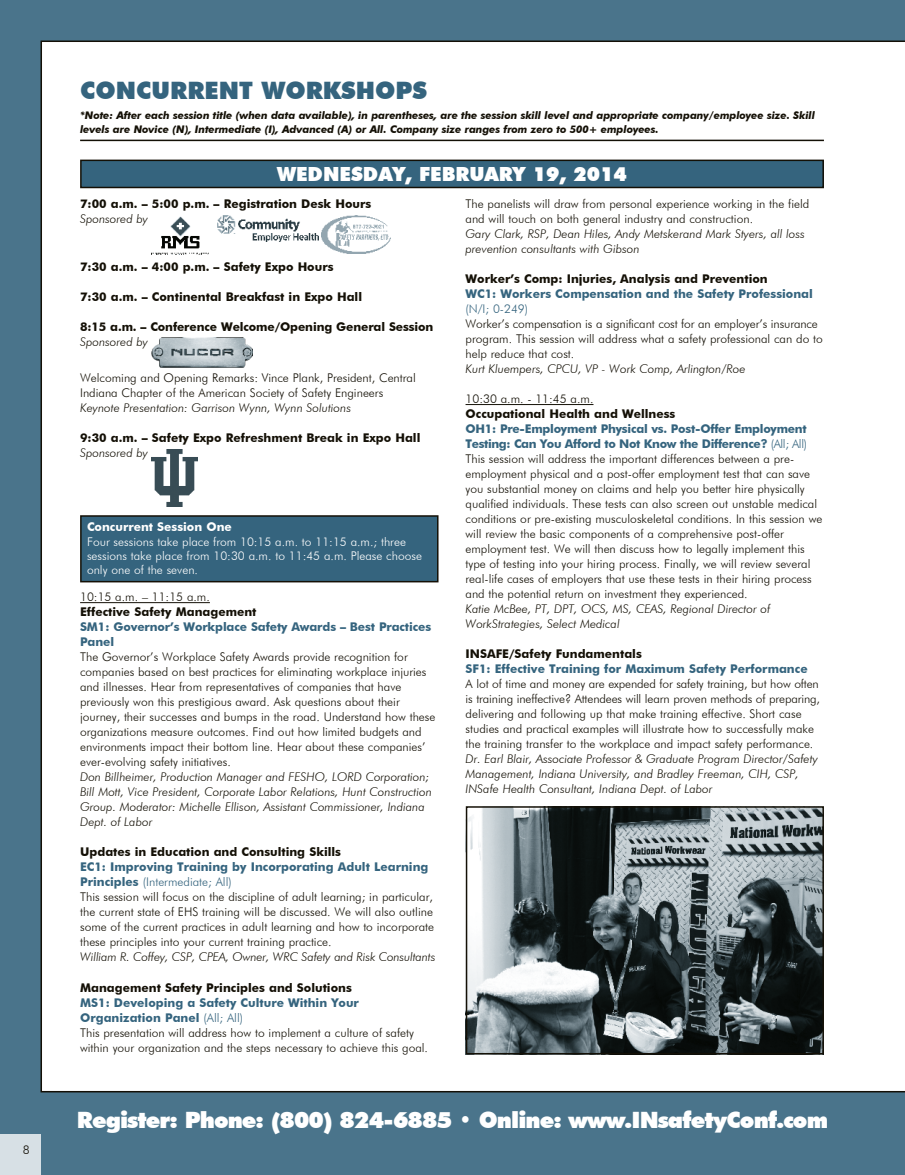
<style>
.page{position:relative;width:905px;height:1175px;background:#fff}
.page>*{position:absolute;margin:0;border:0;box-sizing:border-box;transform-origin:0 0}
.t1{font:900 24px "Futura BT";color:#35647e}
.t2{font:900 22.5px "Futura BT";letter-spacing:-.04em;color:#fff}
.t3{font:900 19.5px "Futura BT";color:#fff}
.t4{font:300 12px/15px "Futura BT";color:#141006}
.t5{font:italic 300 12px/15px "Futura BT";color:#141006}
.t6{font:700 12px "Futura BT";color:#141006}
.t7{font:700 12px/15px "Futura BT";color:#35647e}
.t8{font:300 12px/14.2px "Futura BT";color:#fff}
.t9{font:700 12px "Futura BT";color:#fff}
.t10{font:300 12px "Futura BT";color:#35647e}
.t11{font:italic 700 10.5px/14.1px "Futura BT";letter-spacing:-.01em;color:#141006}
.s1{font-weight:700;color:#35647e}
.s2{color:#35647e}
</style>
<div class="page">
<div style="left:0;top:0;width:904px;height:1174px;background:#4a748b"></div>
<div style="left:40px;top:40px;width:864px;height:1052px;background:#fff"></div>
<hr style="left:80px;top:602px;width:130px;height:1px;background:#141006">
<img style="left:217px;top:216px;width:101px;height:25px">
<img style="left:152px;top:216px;width:56px;height:38px">
<img style="left:322px;top:216px;width:68px;height:37px">
<img style="left:152px;top:337px;width:100px;height:30px">
<img style="left:152px;top:449px;width:45px;height:58px">
<div style="left:81px;top:516px;width:357px;height:65px;background:#35647e"></div>
<div style="left:80px;top:515px;width:358px;height:67px;border:2px solid #141006"></div>
<hr style="left:465px;top:404px;width:128px;height:1px;background:#141006">
<div style="left:0;top:1134px;width:40px;height:40px;background:#d7e0e5"></div>
<hr style="left:80px;top:140px;width:744px;height:1px;background:#141006">
<div style="left:81px;top:160px;width:742px;height:27px;background:#35647e"></div>
<div style="left:80px;top:160px;width:744px;height:28px;border:2px solid #141006"></div>
<img style="left:469px;top:809px;width:352px;height:242px">
<div style="left:466px;top:806px;width:358px;height:248px;border:2px solid #141006"></div>
<p class="t4" style="left:23px;top:1142px;width:8px">8</p>
<h1 class="t1" style="left:80px;top:76px;width:35px">CONC</h1>
<h1 class="t1" style="left:151px;top:76px;width:36px">URRENT</h1>
<h1 class="t1" style="left:262px;top:76px;width:98px">WOR KSHOPS</h1>
<p class="t11" style="left:80px;top:108px;width:736px">*Note: After each session title (when data available), in parentheses, are the session skill level and appropriate company/employee size. Skill levels are Novice (N), Intermediate (I), Advanced (A) or All. Company size ranges from zero to 500+ employees.</p>
<h3 class="t3" style="left:277px;top:162px;width:60px">WEDNES</h3>
<h3 class="t3" style="left:363px;top:162px;width:81px">DAY, FEBR</h3>
<h3 class="t3" style="left:469px;top:162px;width:31px">UARY</h3>
<h3 class="t3" style="left:532px;top:162px;width:96px">19, 2014</h3>
<p class="t6" style="left:80px;top:197px;width:293px">7:00 a.m. – 5:00 p.m. – Registration Desk Hours</p>
<p class="t5" style="left:80px;top:211px;width:69px">Sponsored by</p>
<p class="t6" style="left:80px;top:260px;width:255px">7:30 a.m. – 4:00 p.m. – Safety Expo Hours</p>
<p class="t6" style="left:80px;top:290px;width:283px">7:30 a.m. – Continental Breakfast in Expo Hall</p>
<p class="t6" style="left:80px;top:320px;width:355px">8:15 a.m. – Conference Welcome/Opening General Session</p>
<p class="t5" style="left:80px;top:334px;width:69px">Sponsored by</p>
<p class="t4" style="left:80px;top:370px;width:337px">Welcoming and Opening Remarks: Vince Plank, President, Central<br>Indiana Chapter of the American Society of Safety Engineers</p>
<p class="t5" style="left:80px;top:400px;width:272px">Keynote Presentation: Garrison Wynn, Wynn Solutions</p>
<p class="t6" style="left:80px;top:431px;width:342px">9:30 a.m. – Safety Expo Refreshment Break in Expo Hall</p>
<p class="t5" style="left:80px;top:445px;width:69px">Sponsored by</p>
<p class="t9" style="left:87px;top:519px;width:146px">Concurrent Session One</p>
<p class="t8" style="left:87px;top:534px;width:336px">Four sessions take place from 10:15 a.m. to 11:15 a.m.; three sessions take place from 10:30 a.m. to 11:45 a.m. Please choose only one of the seven.</p>
<p class="t4" style="left:80px;top:589px;width:131px">10:15 a.m. – 11:15 a.m.</p>
<p class="t6" style="left:80px;top:605px;width:178px">Effective Safety Management</p>
<p class="t7" style="left:80px;top:619px;width:352px">SM1: Governor’s Workplace Safety Awards – Best Practices<br>Panel</p>
<p class="t4" style="left:80px;top:649px;width:357px">The Governor’s Workplace Safety Awards provide recognition for companies based on best practices for eliminating workplace injuries and illnesses. Hear from representatives of companies that have previously won this prestigious award. Ask questions about their journey, their successes and bumps in the road. Understand how these organizations measure outcomes. Find out how limited budgets and environments impact their bottom line. Hear about these companies’ ever-evolving safety initiatives.</p>
<p class="t5" style="left:80px;top:769px;width:353px">Don Billheimer, Production Manager and FESHO, LORD Corporation; Bill Mott, Vice President, Corporate Labor Relations, Hunt Construction Group. Moderator: Michelle Ellison, Assistant Commissioner, Indiana Dept. of Labor</p>
<p class="t6" style="left:80px;top:845px;width:262px">Updates in Education and Consulting Skills</p>
<p class="t4" style="left:80px;top:859px;width:355px"><span class="s1">EC1: Improving Training by Incorporating Adult Learning Principles</span> <span class="s2">(Intermediate; All)<br></span>This session will focus on the discipline of adult learning; in particular, the current state of EHS training will be discussed. We will also outline some of the current practices in adult learning and how to incorporate these principles into your current training practice.</p>
<p class="t5" style="left:80px;top:949px;width:357px">William R. Coffey, CSP, CPEA, Owner, WRC Safety and Risk Consultants</p>
<p class="t6" style="left:80px;top:980px;width:273px">Management Safety Principles and Solutions</p>
<p class="t4" style="left:80px;top:994px;width:349px"><span class="s1">MS1: Developing a Safety Culture Within Your Organization Panel</span> <span class="s2">(All; All)<br></span>This presentation will address how to implement a culture of safety within your organization and the steps necessary to achieve this goal.</p>
<p class="t4" style="left:465px;top:196px;width:345px">The panelists will draw from personal experience working in the field and will touch on both general industry and construction.</p>
<p class="t5" style="left:465px;top:226px;width:341px">Gary Clark, RSP, Dean Hiles, Andy Metskerand Mark Styers, all loss prevention consultants with Gibson</p>
<p class="t6" style="left:465px;top:272px;width:304px">Worker’s Comp: Injuries, Analysis and Prevention</p>
<p class="t7" style="left:465px;top:286px;width:349px">WC1: Workers Compensation and the Safety Professional</p>
<p class="t10" style="left:465px;top:302px;width:64px">(N/I; 0-249)</p>
<p class="t4" style="left:465px;top:316px;width:359px">Worker’s compensation is a significant cost for an employer’s insurance program. This session will address what a safety professional can do to help reduce that cost.</p>
<p class="t5" style="left:465px;top:361px;width:281px">Kurt Kluempers, CPCU, VP - Work Comp, Arlington/Roe</p>
<p class="t4" style="left:465px;top:391px;width:129px">10:30 a.m. - 11:45 a.m.</p>
<p class="t6" style="left:465px;top:407px;width:211px">Occupational Health and Wellness</p>
<p class="t4" style="left:465px;top:421px;width:358px"><span class="s1">OH1: Pre-Employment Physical vs. Post-Offer Employment Testing: Can You Afford to Not Know the Difference?</span> <span class="s2">(All; All)<br></span>This session will address the important differences between a pre&shy;employment physical and a post-offer employment test that can save you substantial money on claims and help you better hire physically qualified individuals. These tests can also screen out unstable medical conditions or pre-existing musculoskeletal conditions. In this session we will review the basic components of a comprehensive post-offer employment test. We will then discuss how to legally implement this type of testing into your hiring process. Finally, we will review several real-life cases of employers that use these tests in their hiring process and the potential return on investment they experienced.</p>
<p class="t5" style="left:465px;top:601px;width:306px">Katie McBee, PT, DPT, OCS, MS, CEAS, Regional Director of<br>WorkStrategies, Select Medical</p>
<p class="t6" style="left:465px;top:647px;width:178px">INSAFE/Safety Fundamentals</p>
<p class="t7" style="left:465px;top:661px;width:343px">SF1: Effective Training for Maximum Safety Performance</p>
<p class="t4" style="left:465px;top:676px;width:356px">A lot of time and money are expended for safety training, but how often is training ineffective? Attendees will learn proven methods of preparing, delivering and following up that make training effective. Short case studies and practical examples will illustrate how to successfully make the training transfer to the workplace and impact safety performance.</p>
<p class="t5" style="left:465px;top:751px;width:354px">Dr. Earl Blair, Associate Professor &amp; Graduate Program Director/Safety<br>Management, Indiana University, and Bradley Freeman, CIH, CSP,<br>INSafe Health Consultant, Indiana Dept. of Labor</p>
<h2 class="t2" style="left:77px;top:1106px;width:752px">REGISTER: PHONE: (800) 824-6885 • ONLINE: WWW.INSAFETYCONF.COM</h2>
</div>
